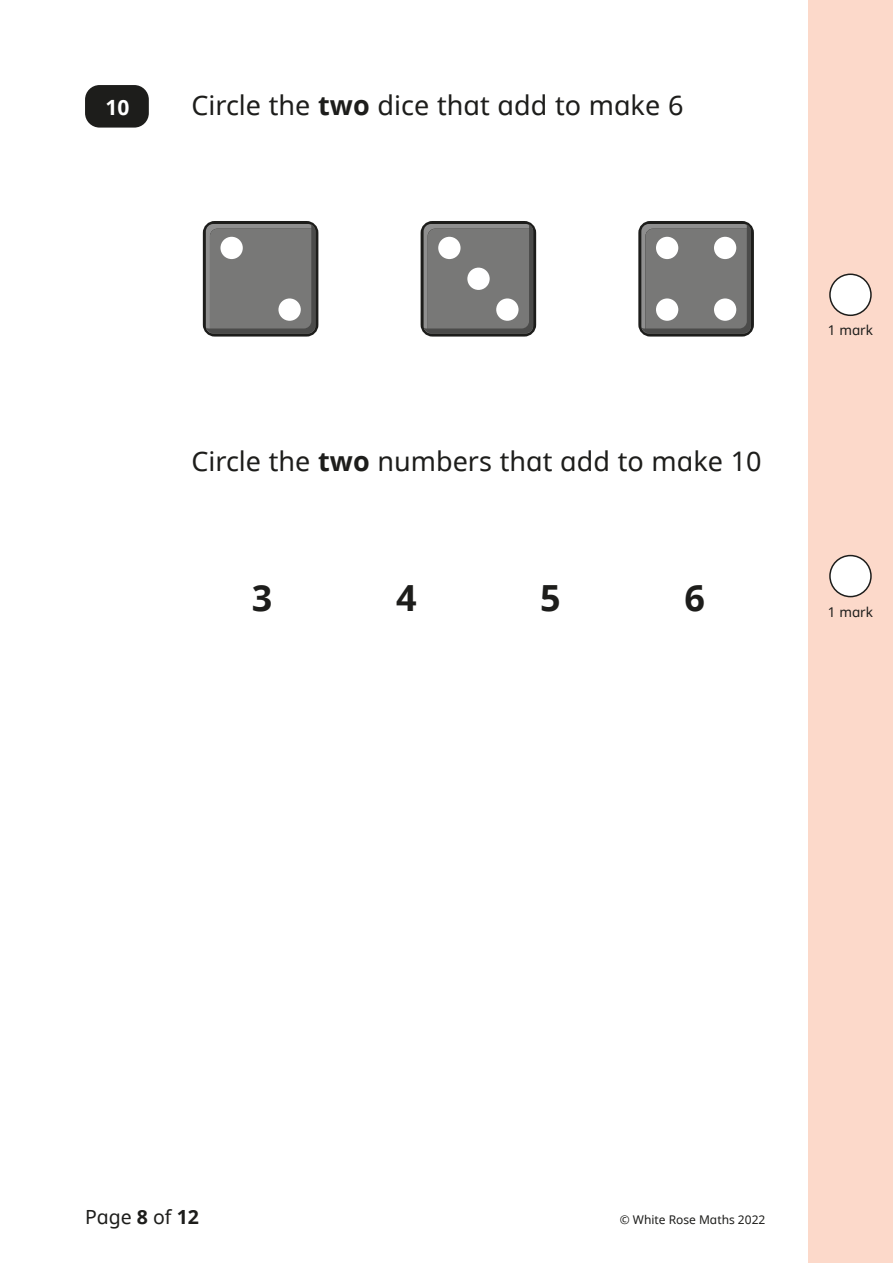
<style>
.page{position:relative;width:893px;height:1263px;background:#fff}
.page>*{position:absolute;margin:0;border:0;box-sizing:border-box;transform-origin:0 0}
.t1{font:36px "White Rose Noto bold";color:#1d1d1b}
.t2{font:27px "White Rose Noto regular";color:#1d1d1b}
.t3{font:21px "White Rose Noto bold";color:#fff}
.t4{font:19.5px "White Rose Noto regular";color:#1d1d1b}
.t5{font:13.5px "White Rose Noto regular";color:#1d1d1b}
.t6{font:12px "White Rose Noto regular";color:#1d1d1b}
.s1{font-family:"White Rose Noto bold"}
</style>
<div class="page">
<div style="left:808px;top:0;width:85px;height:1263px;background:#fcd9ca"></div>
<div style="left:830px;top:274px;width:41px;height:41px;background:#fff;border-radius:50%"></div>
<div style="left:829px;top:273px;width:43px;height:43px;border:2px solid #1d1d1b;border-radius:50%"></div>
<div style="left:830px;top:556px;width:41px;height:41px;background:#fff;border-radius:50%"></div>
<div style="left:829px;top:555px;width:43px;height:42px;border:2px solid #1d1d1b;border-radius:50%"></div>
<div style="left:85px;top:85px;width:64px;height:43px;background:#1d1d1b;border-radius:14px"></div>
<div style="left:203px;top:221px;width:115px;height:116px;border:9px solid #1d1d1b;border-radius:7px"></div>
<svg style="left:206px;top:224px;width:109px;height:110px;background:#757574"></svg>
<div style="left:220px;top:237px;width:23px;height:22px;background:#fff;border-radius:50%"></div>
<div style="left:278px;top:298px;width:23px;height:23px;background:#fff;border-radius:50%"></div>
<div style="left:421px;top:221px;width:115px;height:116px;border:9px solid #1d1d1b;border-radius:7px"></div>
<svg style="left:424px;top:224px;width:109px;height:110px;background:#757574"></svg>
<div style="left:438px;top:237px;width:23px;height:22px;background:#fff;border-radius:50%"></div>
<div style="left:467px;top:268px;width:23px;height:22px;background:#fff;border-radius:50%"></div>
<div style="left:496px;top:298px;width:22px;height:23px;background:#fff;border-radius:50%"></div>
<div style="left:638px;top:221px;width:116px;height:116px;border:9px solid #1d1d1b;border-radius:7px"></div>
<svg style="left:641px;top:224px;width:110px;height:110px;background:#747473"></svg>
<div style="left:656px;top:237px;width:22px;height:22px;background:#fff;border-radius:50%"></div>
<div style="left:714px;top:237px;width:22px;height:22px;background:#fff;border-radius:50%"></div>
<div style="left:656px;top:298px;width:22px;height:23px;background:#fff;border-radius:50%"></div>
<div style="left:714px;top:298px;width:22px;height:23px;background:#fff;border-radius:50%"></div>
<p class="t3" style="left:105px;top:92px;width:26px">10</p>
<p class="t2" style="left:191px;top:86px;width:494px">Circle the <span class="s1">two</span> dice that add to make 6</p>
<p class="t2" style="left:191px;top:442px;width:572px">Circle the <span class="s1">two</span> numbers that add to make 10</p>
<h1 class="t1" style="left:252px;top:572px;width:22px">3</h1>
<h1 class="t1" style="left:396px;top:572px;width:22px">4</h1>
<h1 class="t1" style="left:540px;top:572px;width:22px">5</h1>
<h1 class="t1" style="left:684px;top:572px;width:22px">6</h1>
<p class="t5" style="left:828px;top:321px;width:47px">1 mark</p>
<p class="t5" style="left:828px;top:602px;width:47px">1 mark</p>
<p class="t4" style="left:85px;top:1203px;width:115px">Page <span class="s1">8</span> of <span class="s1">12</span></p>
<p class="t6" style="left:620px;top:1211px;width:147px">© White Rose Maths 2022</p>
</div>
